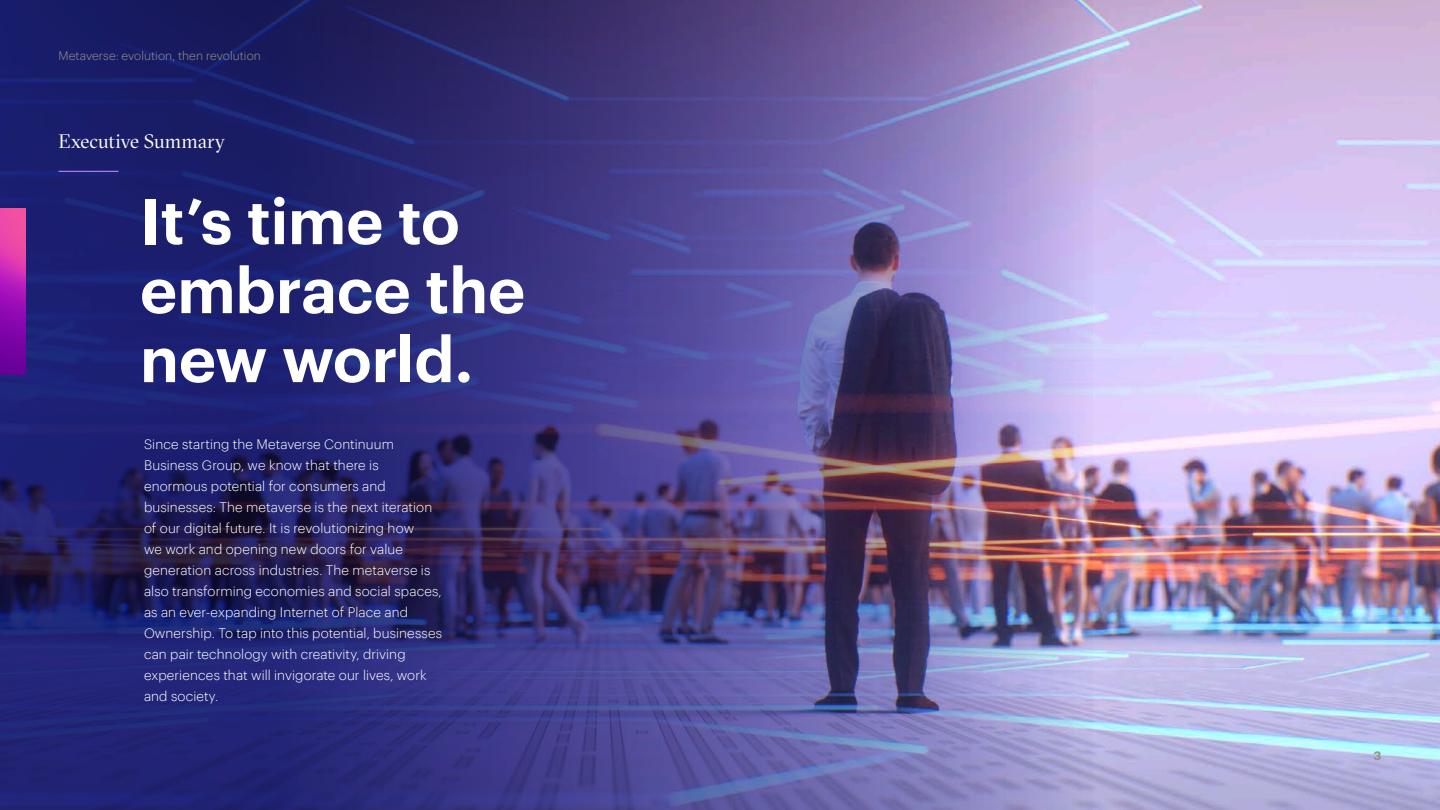
<style>
.page{position:relative;width:1440px;height:810px;background:#fff}
.page>*{position:absolute;margin:0;border:0;box-sizing:border-box;transform-origin:0 0}
.H1_section_title{font:600 63px "Graphik";letter-spacing:-.01em;color:#fff}
.H6_Sectra_Book{font:19.5px "GT Sectra Fine";color:#fff}
.Body{font:300 13.5px/21px "Graphik";letter-spacing:.005em;color:#fff}
.t1{font:300 12px "Graphik";letter-spacing:.005em;color:#96968c}
.t2{font:700 12px "Graphik";color:#96968c}
</style>
<div class="page">
<img style="left:1278px;top:0;width:162px;height:810px">
<img style="left:0;top:0;width:1278px;height:810px">
<hr style="left:58px;top:171px;width:60px;height:1px;background:#be82ff">
<img style="left:0;top:208px;width:26px;height:166px">
<p class="t1" style="left:58px;top:47px;width:204px">Metaverse: evolution, then revolution</p>
<p class="H6_Sectra_Book" style="left:58px;top:130px;width:168px">Executive Summary</p>
<p class="H1_section_title" style="left:140px;top:173px;width:322px">It’s time to</p>
<p class="H1_section_title" style="left:140px;top:242px;width:387px">embrace the</p>
<p class="H1_section_title" style="left:140px;top:311px;width:335px">new world.</p>
<p class="Body" style="left:144px;top:433px;width:300px">Since starting the Metaverse Continuum Business Group, we know that there is enormous potential for consumers and businesses: The metaverse is the next iteration of our digital future. It is revolutionizing how<br>we work and opening new doors for value generation across industries. The metaverse is also transforming economies and social spaces, as an ever-expanding Internet of Place and Ownership. To tap into this potential, businesses can pair technology with creativity, driving experiences that will invigorate our lives, work and society.</p>
<p class="t2" style="left:1374px;top:746px;width:9px">3</p>
</div>
